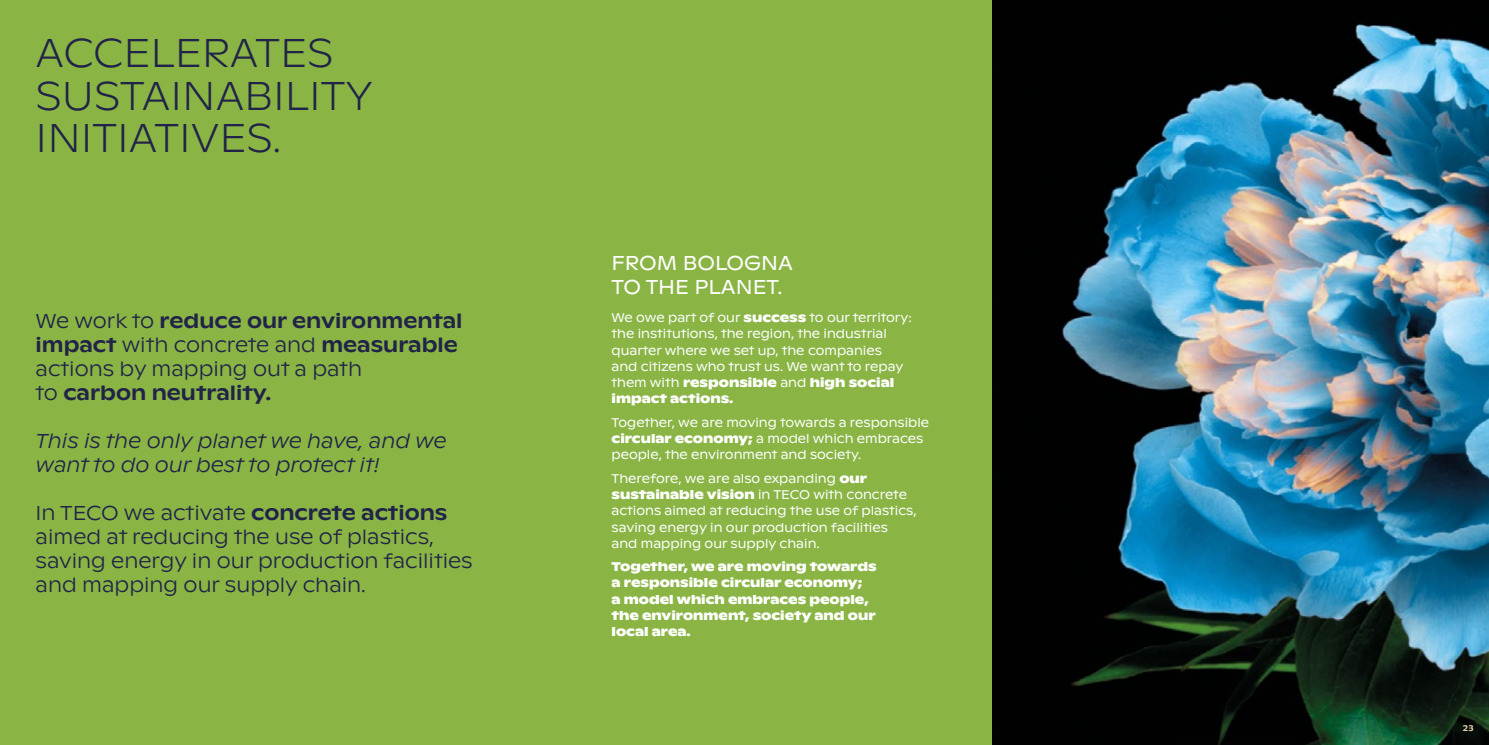
<style>
.page{position:relative;width:1489px;height:745px;background:#fff}
.page>*{position:absolute;margin:0;border:0;box-sizing:border-box;transform-origin:0 0}
.t1{font:100 40px/42.5px "ABC Ginto Nord";color:#212348}
.t2{font:300 20px/24px "ABC Ginto Nord";color:#212348}
.t3{font:500 20px/24px "ABC Ginto Nord";color:#212348}
.t4{font:italic 300 20px/24px "ABC Ginto Nord";color:#212348}
.t5{font:20px/24px "ABC Ginto Nord";color:#fff}
.t6{font:12.5px/16.2px "ABC Ginto Nord";color:#fff}
.t7{font:700 12.5px/16.2px "ABC Ginto Nord";color:#fff}
.t8{font:500 8.75px "ABC Ginto Nord";color:#e1d4b1}
.s1{font-weight:300}
.s2{font-weight:500}
.s3{font-weight:700}
</style>
<div class="page">
<div style="left:0;top:0;width:992px;height:744px;background:#8ab545"></div>
<img style="left:992px;top:0;width:496px;height:744px">
<h1 class="t1" style="left:36px;top:31px;width:339px">ACCELERATES<br>SUSTAINABILITY<br>INITIATIVES.</h1>
<h2 class="t3" style="left:36px;top:308px;width:428px"><span class="s1">We work to</span> reduce our environmental impact <span class="s1">with concrete and</span> measurable <span class="s1">actions by mapping out a path<br>to</span> carbon neutrality.</h2>
<h2 class="t4" style="left:36px;top:428px;width:412px">This is the only planet we have, and we want to do our best to protect it!</h2>
<h2 class="t2" style="left:36px;top:500px;width:438px">In TECO we activate <span class="s2">concrete actions </span>aimed at reducing the use of plastics, saving energy in our production facilities and mapping our supply chain.</h2>
<h2 class="t5" style="left:611px;top:251px;width:183px">FROM BOLOGNA<br>TO THE PLANET.</h2>
<p class="t6" style="left:611px;top:309px;width:302px">We owe part of our <span class="s3">success</span> to our territory: the institutions, the region, the industrial quarter where we set up, the companies<br>and citizens who trust us. We want to repay them with <span class="s3">responsible</span> and <span class="s3">high social impact actions.</span></p>
<p class="t6" style="left:611px;top:414px;width:319px">Together, we are moving towards a responsible <span class="s3">circular economy;</span> a model which embraces people, the environment and society.</p>
<p class="t6" style="left:611px;top:470px;width:307px">Therefore, we are also expanding <span class="s3">our sustainable vision</span> in TECO with concrete actions aimed at reducing the use of plastics, saving energy in our production facilities and mapping our supply chain.</p>
<p class="t7" style="left:611px;top:558px;width:266px">Together, we are moving towards a responsible circular economy;<br>a model which embraces people, the environment, society and our local area.</p>
<p class="t8" style="left:1462px;top:721px;width:13px">23</p>
</div>
